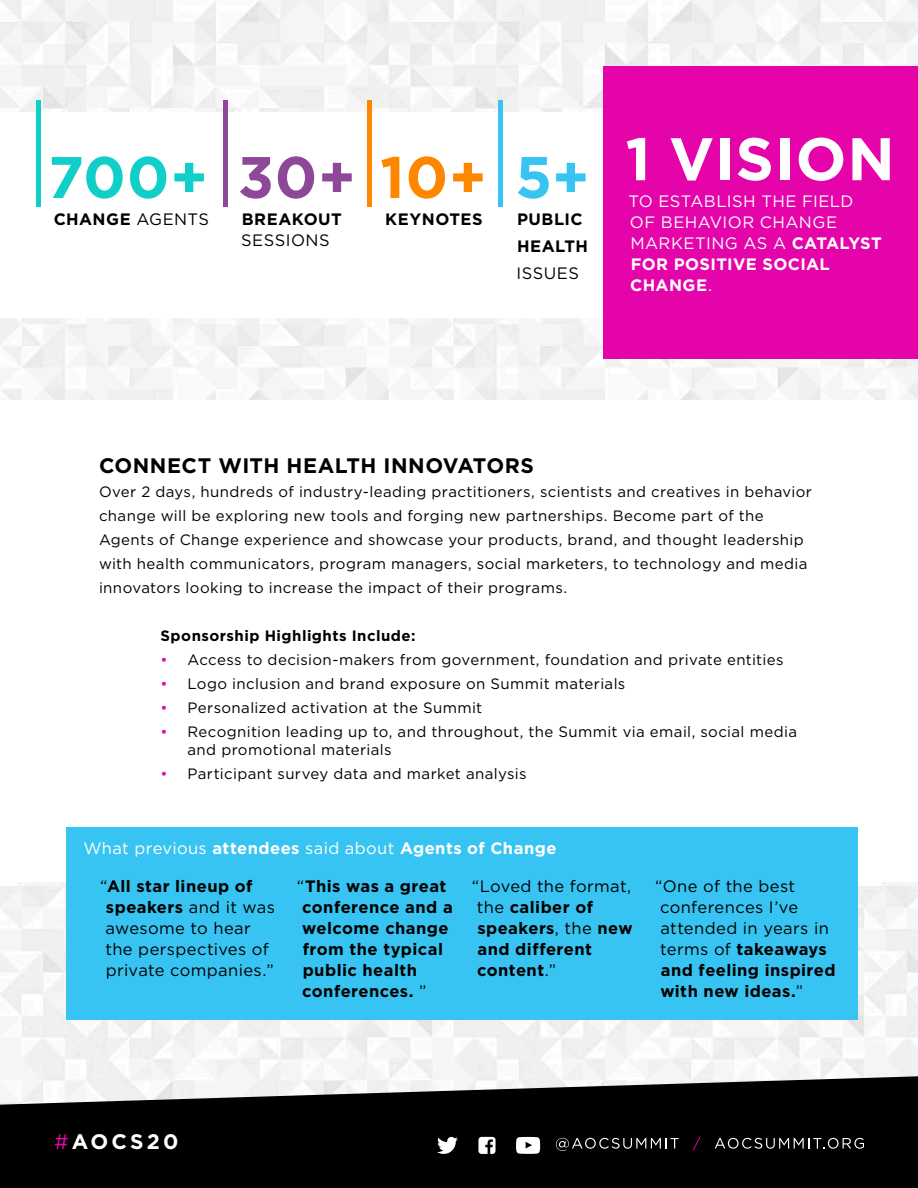
<style>
.page{position:relative;width:918px;height:1188px;background:#fff}
.page>*{position:absolute;margin:0;border:0;box-sizing:border-box;transform-origin:0 0}
.Body_Left{font:700 60px "Gotham HTF";letter-spacing:.015em;color:#fff}
.Body_Left-2{font:700 58.5px "Gotham HTF";color:#8f4899}
.Body_Left-3{font:700 58.5px "Gotham HTF";color:#10cfc9}
.Body_Left-4{font:700 58.5px "Gotham HTF";color:#38c4f2}
.Body_Left-5{font:700 21px "Gotham HTF";letter-spacing:.02em;color:#000}
.t1{font:700 21px "Gotham HTF";letter-spacing:.15em;color:#fff}
.Body_Left-6{font:700 16.5px/21px "Gotham HTF";letter-spacing:.025em;color:#000}
.Body_Left-7{font:16.5px/21px "Gotham HTF";letter-spacing:.02em;color:#000}
.Body_Left-8{font:16.5px/21px "Gotham HTF";letter-spacing:.025em;color:#fff}
.Body_Left-9{font:700 16.5px "Gotham HTF";letter-spacing:.025em;color:#fff}
.Body_Left-10{font:15px/18px "Gotham HTF";letter-spacing:.025em;color:#000}
.Body_Left-11{font:700 15px "Gotham HTF";letter-spacing:.03em;color:#000}
.s1{font-weight:400}
.s2{color:#ff8700}
.s3{font-weight:700}
.s4{color:#e305ab}
.s5{font-weight:400;color:#e305ab}
</style>
<div class="page">
<img style="left:0;top:0;width:918px;height:1076px">
<div style="left:0;top:112px;width:603px;height:206px;background:#fff"></div>
<div style="left:0;top:401px;width:918px;height:481px;background:#fff"></div>
<hr style="left:36px;top:101px;width:4px;height:106px;background:#10cfc9">
<div style="left:223px;top:101px;width:5px;height:106px;background:#8f4899"></div>
<hr style="left:367px;top:101px;width:4px;height:106px;background:#ff8700">
<hr style="left:499px;top:101px;width:4px;height:106px;background:#38c4f2">
<div style="left:603px;top:66px;width:315px;height:292px;background:#e404aa"></div>
<div style="left:67px;top:827px;width:791px;height:192px;background:#38c4f2"></div>
<svg style="left:0;top:1076px;width:918px;height:112px;background:#212121"></svg>
<svg style="left:437px;top:1137px;width:21px;height:17px"></svg>
<svg style="left:478px;top:1137px;width:18px;height:17px"></svg>
<svg style="left:516px;top:1137px;width:24px;height:17px"></svg>
<svg style="left:556px;top:1138px;width:123px;height:13px;background:#313131"></svg>
<svg style="left:693px;top:1137px;width:8px;height:13px"></svg>
<svg style="left:715px;top:1138px;width:149px;height:11px;background:#3b3b3b"></svg>
<p class="Body_Left-3" style="left:48px;top:143px;width:162px">700+</p>
<p class="Body_Left-6" style="left:54px;top:208px;width:157px">CHANGE <span class="s1">AGENTS</span></p>
<p class="Body_Left-2" style="left:238px;top:143px;width:250px">30+ <span class="s2">10+</span></p>
<p class="Body_Left-6" style="left:241px;top:208px;width:102px">BREAKOUT<br><span class="s1">SESSIONS</span></p>
<p class="Body_Left-6" style="left:385px;top:208px;width:99px">KEYNOTES</p>
<p class="Body_Left-4" style="left:515px;top:143px;width:76px">5+</p>
<p class="Body_Left-6" style="left:517px;top:208px;width:67px">PUBLIC</p>
<p class="Body_Left-6" style="left:517px;top:235px;width:72px">HEALTH</p>
<p class="Body_Left-7" style="left:517px;top:262px;width:64px">ISSUES</p>
<p class="Body_Left" style="left:625px;top:124px;width:271px">1 VISION</p>
<p class="Body_Left-8" style="left:628px;top:191px;width:255px">TO ESTABLISH THE FIELD<br>OF BEHAVIOR CHANGE<br>MARKETING AS A <span class="s3">CATALYST<br>FOR POSITIVE SOCIAL<br>CHANGE</span>.</p>
<p class="Body_Left-5" style="left:99px;top:454px;width:436px">CONNECT WITH HEALTH INNOVATORS</p>
<p class="Body_Left-10" style="left:99px;top:483px;width:715px">Over 2 days, hundreds of industry-leading practitioners, scientists and creatives in behavior</p>
<p class="Body_Left-10" style="left:99px;top:507px;width:666px">change will be exploring new tools and forging new partnerships. Become part of the</p>
<p class="Body_Left-10" style="left:99px;top:531px;width:706px">Agents of Change experience and showcase your products, brand, and thought leadership</p>
<p class="Body_Left-10" style="left:99px;top:555px;width:710px">with health communicators, program managers, social marketers, to technology and media</p>
<p class="Body_Left-10" style="left:99px;top:579px;width:470px">innovators looking to increase the impact of their programs.</p>
<p class="Body_Left-11" style="left:160px;top:627px;width:257px">Sponsorship Highlights Include:</p>
<p class="Body_Left-10" style="left:160px;top:651px;width:625px"><span class="s4">•</span> Access to decision-makers from government, foundation and private entities</p>
<p class="Body_Left-10" style="left:160px;top:675px;width:466px"><span class="s4">•</span> Logo inclusion and brand exposure on Summit materials</p>
<p class="Body_Left-10" style="left:160px;top:699px;width:323px"><span class="s4">•</span> Personalized activation at the Summit</p>
<p class="Body_Left-10" style="left:188px;top:723px;width:611px;text-indent:-27px"><span class="s4">•</span> Recognition leading up to, and throughout, the Summit via email, social media and promotional materials</p>
<p class="Body_Left-10" style="left:160px;top:765px;width:368px"><span class="s4">•</span> Participant survey data and market analysis</p>
<p class="Body_Left-9" style="left:83px;top:839px;width:475px"><span class="s1">What previous</span> attendees <span class="s1">said about</span> Agents of Change</p>
<p class="Body_Left-7" style="left:106px;top:875px;width:171px;text-indent:-5px">“<span class="s3">All star lineup of speakers</span> and it was awesome to hear the perspectives of private companies.”</p>
<p class="Body_Left-6" style="left:302px;top:875px;width:152px;text-indent:-5px"><span class="s1">“</span>This was a great conference and a welcome change from the typical public health conferences. <span class="s1">”</span></p>
<p class="Body_Left-6" style="left:477px;top:875px;width:157px;text-indent:-5px"><span class="s1">“Loved the format, the</span> caliber of speakers<span class="s1">, the</span> new and different content<span class="s1">.”</span></p>
<p class="Body_Left-7" style="left:660px;top:875px;width:177px;text-indent:-5px">“One of the best conferences I’ve attended in years in terms of <span class="s3">takeaways and feeling inspired with new ideas.</span>”</p>
<p class="t1" style="left:54px;top:1130px;width:126px"><span class="s5">#</span>AOCS20</p>
</div>
